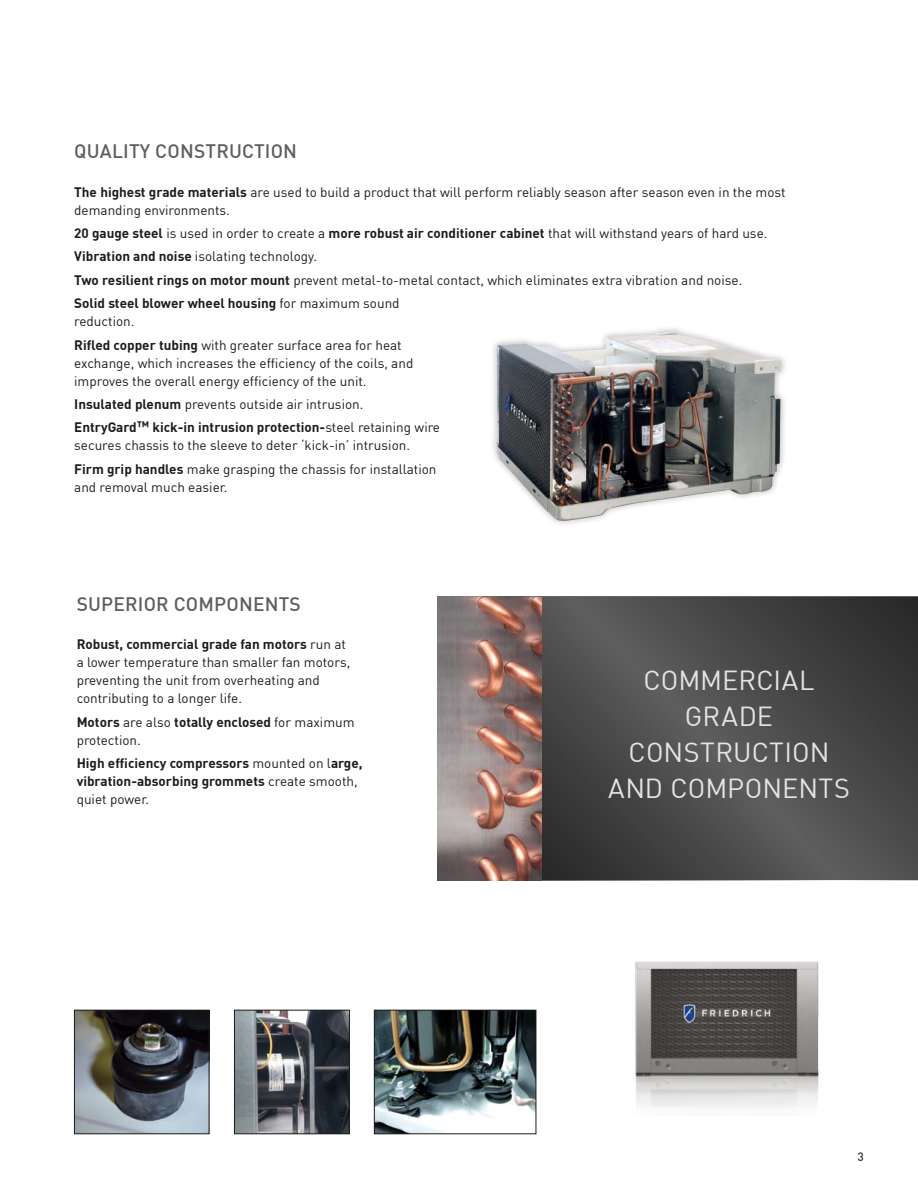
<style>
.page{position:relative;width:918px;height:1188px;background:#fff}
.page>*{position:absolute;margin:0;border:0;box-sizing:border-box;transform-origin:0 0}
.t1{font:27px/36px "DIN";letter-spacing:.005em;color:#e4e4e4;text-align:center}
.t2{font:500 19.2px "DIN";letter-spacing:.01em;color:#5e5e5f}
.t3{font:13.5px/18px "DIN";color:#1c1c1a}
.t4{font:700 13.5px/18px "DIN";color:#1c1c1a}
.t5{font:500 12px "DIN";color:#373737}
.s1{font-weight:700}
.s2{font-weight:400}
</style>
<div class="page">
<div style="left:488px;top:325px;width:300px;height:203px;background:#1c1c1a;opacity:.33"></div>
<img style="left:495px;top:332px;width:287px;height:189px">
<img style="left:635px;top:961px;width:184px;height:146px">
<img style="left:376px;top:1012px;width:158px;height:120px">
<div style="left:374px;top:1010px;width:162px;height:124px;border:1px solid #1c1c1a"></div>
<svg style="left:542px;top:597px;width:376px;height:284px;background:#49494a"></svg>
<img style="left:236px;top:1012px;width:112px;height:120px">
<div style="left:234px;top:1010px;width:116px;height:124px;border:1px solid #1c1c1a"></div>
<img style="left:438px;top:596px;width:104px;height:285px">
<img style="left:76px;top:1012px;width:131px;height:120px">
<div style="left:74px;top:1010px;width:135px;height:124px;border:1px solid #1c1c1a"></div>
<h2 class="t2" style="left:74px;top:139px;width:224px">QUALITY CONSTRUCTION</h2>
<p class="t3" style="left:74px;top:183px;width:713px"><span class="s1">The highest grade materials</span> are used to build a product that will perform reliably season after season even in the most demanding environments.</p>
<p class="t3" style="left:74px;top:221px;width:695px;line-height:23.4px"><span class="s1">20 gauge steel</span> is used in order to create a <span class="s1">more robust air conditioner cabinet</span> that will withstand years of hard use.<br><span class="s1">Vibration and noise</span> isolating technology.<br><span class="s1">Two resilient rings on motor mount</span> prevent metal-to-metal contact, which eliminates extra vibration and noise.<br><span class="s1">Solid steel blower wheel housing</span> for maximum sound</p>
<p class="t3" style="left:74px;top:309px;width:329px;line-height:23.4px">reduction.<br><span class="s1">Rifled copper tubing</span> with greater surface area for heat</p>
<p class="t3" style="left:74px;top:353px;width:341px">exchange, which increases the efficiency of the coils, and improves the overall energy efficiency of the unit.</p>
<p class="t4" style="left:74px;top:392px;width:367px;line-height:23.4px">Insulated plenum <span class="s2">prevents outside air intrusion.<br></span>EntryGard™ kick-in intrusion protection-<span class="s2">steel retaining wire</span></p>
<p class="t3" style="left:74px;top:434px;width:364px;line-height:23.4px">secures chassis to the sleeve to deter ‘kick-in’ intrusion.<br><span class="s1">Firm grip handles</span> make grasping the chassis for installation</p>
<p class="t3" style="left:74px;top:478px;width:155px">and removal much easier.</p>
<h2 class="t2" style="left:77px;top:592px;width:226px">SUPERIOR COMPONENTS</h2>
<p class="t3" style="left:77px;top:635px;width:275px"><span class="s1">Robust, commercial grade fan motors</span> run at a lower temperature than smaller fan motors, preventing the unit from overheating and contributing to a longer life.</p>
<p class="t3" style="left:77px;top:712px;width:279px"><span class="s1">Motors</span> are also <span class="s1">totally enclosed</span> for maximum protection.</p>
<p class="t4" style="left:77px;top:754px;width:287px">High efficiency compressors <span class="s2">mounted on l</span>arge, vibration-absorbing grommets <span class="s2">create smooth, quiet power.</span></p>
<h1 class="t1" style="left:608px;top:662px;width:243px">COMMERCIAL<br>GRADE<br>CONSTRUCTION<br>AND COMPONENTS</h1>
<p class="t5" style="left:858px;top:1149px;width:8px">3</p>
</div>
